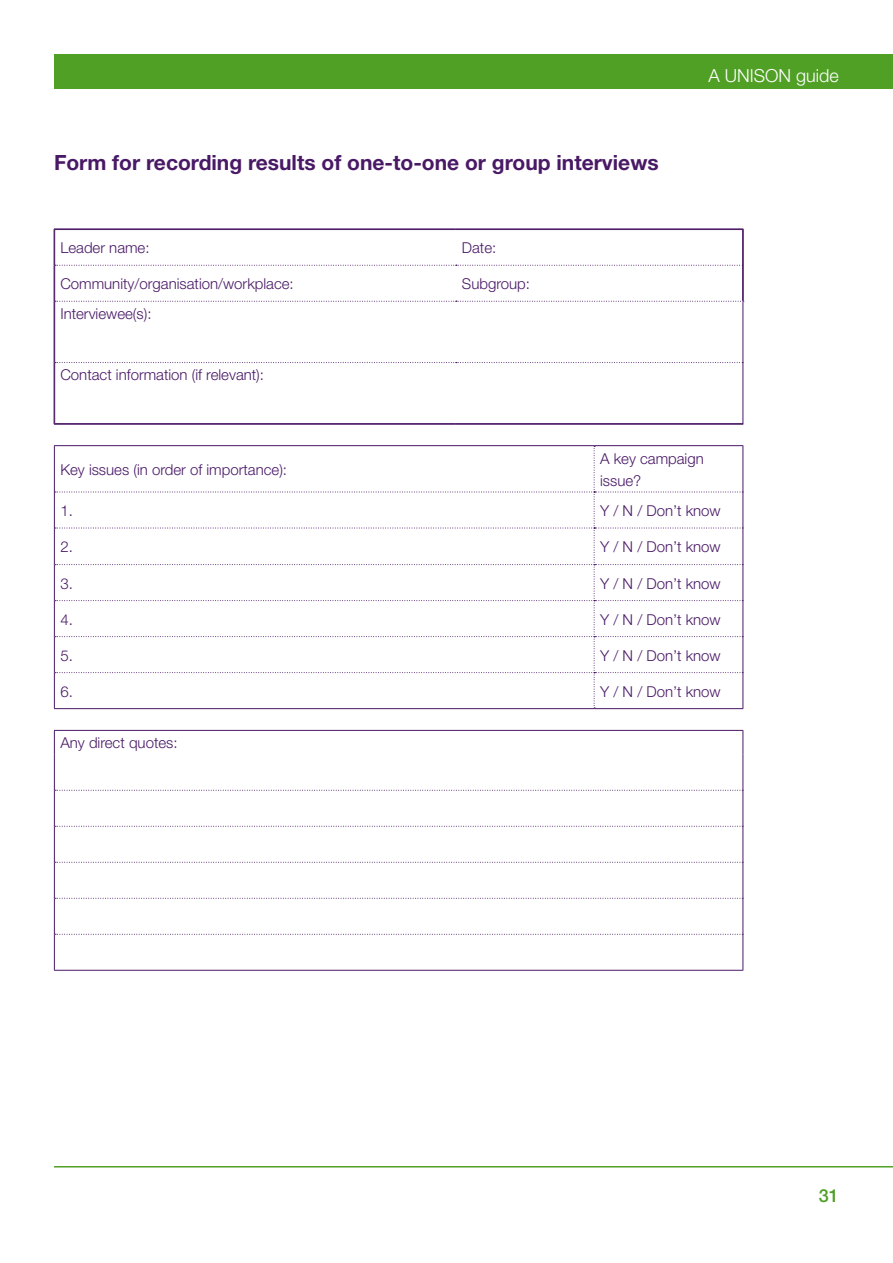
<style>
.page{position:relative;width:893px;height:1263px;background:#fff}
.page>*{position:absolute;margin:0;border:0;box-sizing:border-box;transform-origin:0 0}
.t1{font:700 21px "Helvetica Neue";color:#491966}
.t2{font:300 18px "Helvetica Neue";color:#fff}
.t3{font:500 18px "Helvetica Neue";color:#51a026}
.t4{font:300 15px/22.5px "Helvetica Neue";color:#491966}
</style>
<div class="page">
<div style="left:54px;top:54px;width:839px;height:34px;background:#51a026"></div>
<hr style="left:54px;top:1166px;width:839px;height:1px;background:#51a026">
<hr style="left:55px;top:229px;width:401px;height:1px;background:#491966">
<hr style="left:54px;top:229px;width:1px;height:36px;background:#491966">
<hr style="left:456px;top:229px;width:287px;height:1px;background:#491966">
<hr style="left:742px;top:230px;width:1px;height:35px;background:#491966">
<hr style="left:743px;top:229px;width:1px;height:36px;background:#491966">
<hr style="left:54px;top:265px;width:1px;height:36px;background:#491966">
<hr style="left:742px;top:265px;width:1px;height:36px;background:#491966">
<hr style="left:743px;top:265px;width:1px;height:36px;background:#491966">
<hr style="left:54px;top:301px;width:1px;height:62px;background:#491966">
<hr style="left:54px;top:363px;width:1px;height:61px;background:#491966">
<hr style="left:55px;top:423px;width:401px;height:1px;background:#491966">
<hr style="left:54px;top:424px;width:402px;height:1px;background:#491966">
<hr style="left:456px;top:423px;width:287px;height:1px;background:#491966">
<hr style="left:456px;top:424px;width:287px;height:1px;background:#491966">
<svg style="left:55px;top:265px;width:688px;height:1px"></svg>
<svg style="left:55px;top:301px;width:689px;height:1px"></svg>
<svg style="left:55px;top:362px;width:687px;height:1px"></svg>
<hr style="left:742px;top:302px;width:1px;height:61px;background:#491966">
<hr style="left:742px;top:363px;width:1px;height:60px;background:#491966">
<hr style="left:54px;top:445px;width:540px;height:1px;background:#491966">
<hr style="left:54px;top:446px;width:1px;height:46px;background:#491966">
<hr style="left:594px;top:445px;width:149px;height:1px;background:#491966">
<hr style="left:54px;top:492px;width:1px;height:36px;background:#491966">
<hr style="left:54px;top:528px;width:1px;height:37px;background:#491966">
<hr style="left:54px;top:565px;width:1px;height:36px;background:#491966">
<hr style="left:54px;top:601px;width:1px;height:36px;background:#491966">
<hr style="left:54px;top:637px;width:1px;height:36px;background:#491966">
<hr style="left:54px;top:673px;width:1px;height:35px;background:#491966">
<hr style="left:54px;top:708px;width:540px;height:1px;background:#491966">
<hr style="left:594px;top:708px;width:149px;height:1px;background:#491966">
<svg style="left:55px;top:446px;width:688px;height:262px"></svg>
<hr style="left:54px;top:730px;width:689px;height:1px;background:#491966">
<svg style="left:54px;top:731px;width:1px;height:23px"></svg>
<svg style="left:742px;top:731px;width:1px;height:23px"></svg>
<hr style="left:54px;top:754px;width:1px;height:36px;background:#491966">
<hr style="left:742px;top:754px;width:1px;height:36px;background:#491966">
<hr style="left:54px;top:790px;width:1px;height:36px;background:#491966">
<hr style="left:742px;top:790px;width:1px;height:36px;background:#491966">
<hr style="left:54px;top:826px;width:1px;height:36px;background:#491966">
<hr style="left:742px;top:826px;width:1px;height:36px;background:#491966">
<hr style="left:54px;top:862px;width:1px;height:36px;background:#491966">
<hr style="left:742px;top:862px;width:1px;height:36px;background:#491966">
<hr style="left:54px;top:898px;width:1px;height:36px;background:#491966">
<hr style="left:742px;top:898px;width:1px;height:36px;background:#491966">
<hr style="left:54px;top:934px;width:1px;height:36px;background:#491966">
<hr style="left:742px;top:934px;width:1px;height:36px;background:#491966">
<hr style="left:54px;top:970px;width:689px;height:1px;background:#491966">
<svg style="left:55px;top:790px;width:688px;height:1px"></svg>
<svg style="left:55px;top:826px;width:688px;height:1px"></svg>
<svg style="left:55px;top:862px;width:688px;height:1px"></svg>
<svg style="left:55px;top:898px;width:688px;height:1px"></svg>
<svg style="left:55px;top:934px;width:688px;height:1px"></svg>
<h1 class="t1" style="left:54px;top:150px;width:606px">Form for recording results of one-to-one or group interviews</h1>
<p class="t4" style="left:60px;top:236px;width:91px">Leader name:</p>
<p class="t4" style="left:462px;top:236px;width:36px">Date:</p>
<p class="t4" style="left:60px;top:272px;width:235px">Community/organisation/workplace:</p>
<p class="t4" style="left:462px;top:272px;width:70px">Subgroup:</p>
<p class="t4" style="left:60px;top:302px;width:93px">Interviewee(s):</p>
<p class="t4" style="left:60px;top:363px;width:205px">Contact information (if relevant):</p>
<p class="t2" style="left:709px;top:65px;width:132px">A UNISON guide</p>
<p class="t4" style="left:60px;top:458px;width:228px">Key issues (in order of importance):</p>
<p class="t4" style="left:600px;top:447px;width:105px">A key campaign issue?</p>
<p class="t4" style="left:60px;top:499px;width:14px">1.</p>
<p class="t4" style="left:600px;top:499px;width:122px">Y / N / Don’t know</p>
<p class="t4" style="left:60px;top:535px;width:14px">2.</p>
<p class="t4" style="left:600px;top:535px;width:122px">Y / N / Don’t know</p>
<p class="t4" style="left:60px;top:572px;width:14px">3.</p>
<p class="t4" style="left:600px;top:572px;width:122px">Y / N / Don’t know</p>
<p class="t4" style="left:60px;top:608px;width:14px">4.</p>
<p class="t4" style="left:600px;top:608px;width:122px">Y / N / Don’t know</p>
<p class="t4" style="left:60px;top:644px;width:14px">5.</p>
<p class="t4" style="left:600px;top:644px;width:122px">Y / N / Don’t know</p>
<p class="t4" style="left:60px;top:680px;width:14px">6.</p>
<p class="t4" style="left:600px;top:680px;width:122px">Y / N / Don’t know</p>
<p class="t4" style="left:60px;top:731px;width:119px">Any direct quotes:</p>
<p class="t3" style="left:819px;top:1184px;width:22px">31</p>
</div>
